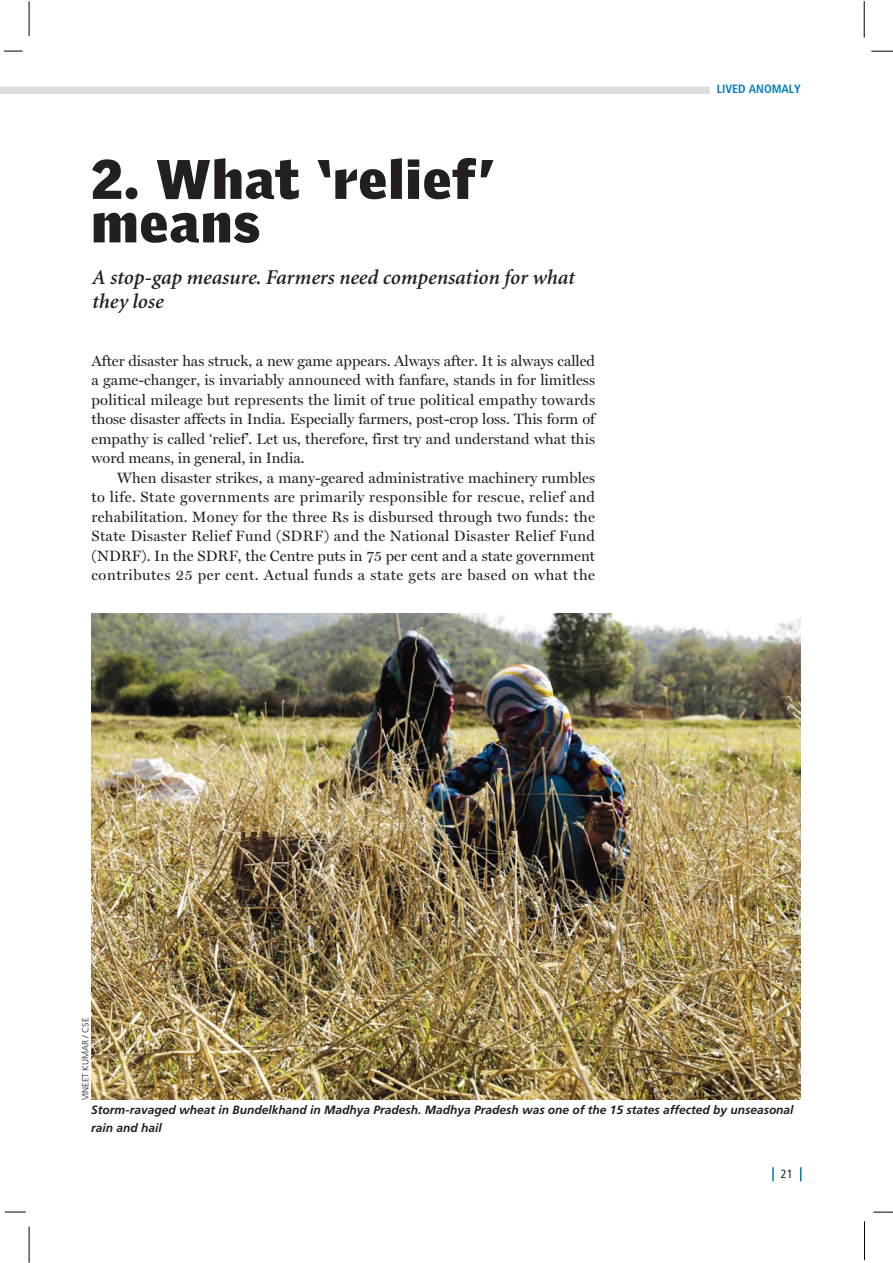
<style>
.page{position:relative;width:893px;height:1263px;background:#fff}
.page>*{position:absolute;margin:0;border:0;box-sizing:border-box;transform-origin:0 0}
.t1{font:900 54px/43.5px "Griffith Gothic";letter-spacing:.03em;color:#231f20}
.t2{font:italic 600 21px/24px "Minion";color:#231f20}
.t3{font:15px/19.5px "Miller Display";letter-spacing:.02em;color:#231f20;text-align:justify}
.t4{font:italic 700 12px/18px "Frutiger";color:#231f20}
.t5{font:700 condensed 12px "Frutiger";color:#007cbc}
.t6{font:condensed 12px "Frutiger";color:#231f20}
.t7{font:300 9px "Frutiger";color:#231f20}
</style>
<div class="page">
<img style="left:91px;top:613px;width:710px;height:487px">
<svg style="left:4px;top:51px;width:19px;height:1px"></svg>
<hr style="left:29px;top:1px;width:1px;height:35px;background:#000">
<svg style="left:5px;top:1212px;width:21px;height:1px"></svg>
<hr style="left:29px;top:1226px;width:1px;height:36px;background:#000">
<svg style="left:873px;top:1212px;width:19px;height:1px"></svg>
<hr style="left:864px;top:1221px;width:1px;height:39px;background:#000">
<svg style="left:871px;top:51px;width:21px;height:1px"></svg>
<hr style="left:864px;top:1px;width:1px;height:37px;background:#000">
<svg style="left:772px;top:1167px;width:2px;height:14px"></svg>
<svg style="left:800px;top:1167px;width:1px;height:14px"></svg>
<div style="left:0;top:86px;width:710px;height:8px;background:#dcddde"></div>
<h1 class="t1" style="left:92px;top:162px;width:404px">2. What ‘relief’ means</h1>
<h2 class="t2" style="left:92px;top:267px;width:484px">A stop-gap measure. Farmers need compensation for what they lose</h2>
<p class="t3" style="left:92px;top:352px;width:505px">After disaster has struck, a new game appears. Always after. It is always called a game-changer, is invariably announced with fanfare, stands in for limitless political mileage but represents the limit of true political empathy towards those disaster affects in India. Especially farmers, post-crop loss. This form of empathy is called ‘relief’. Let us, therefore, first try and understand what this word means, in general, in India.</p>
<p class="t3" style="left:92px;top:469px;width:505px;text-indent:26px">When disaster strikes, a many-geared administrative machinery rumbles to life. State governments are primarily responsible for rescue, relief and rehabilitation. Money for the three Rs is disbursed through two funds: the State Disaster Relief Fund (SDRF) and the National Disaster Relief Fund (NDRF). In the SDRF, the Centre puts in 75 per cent and a state government contributes 25 per cent. Actual funds a state gets are based on what the</p>
<p class="t5" style="left:717px;top:84px;width:86px">LIVED ANOMALY</p>
<p class="t7" style="left:82px;top:1100px;width:84px;rotate:-90deg">VINEET KUMAR / CSE</p>
<p class="t4" style="left:91px;top:1102px;width:704px">Storm-ravaged wheat in Bundelkhand in Madhya Pradesh. Madhya Pradesh was one of the 15 states affected by unseasonal rain and hail</p>
<p class="t6" style="left:781px;top:1169px;width:14px">21</p>
</div>
